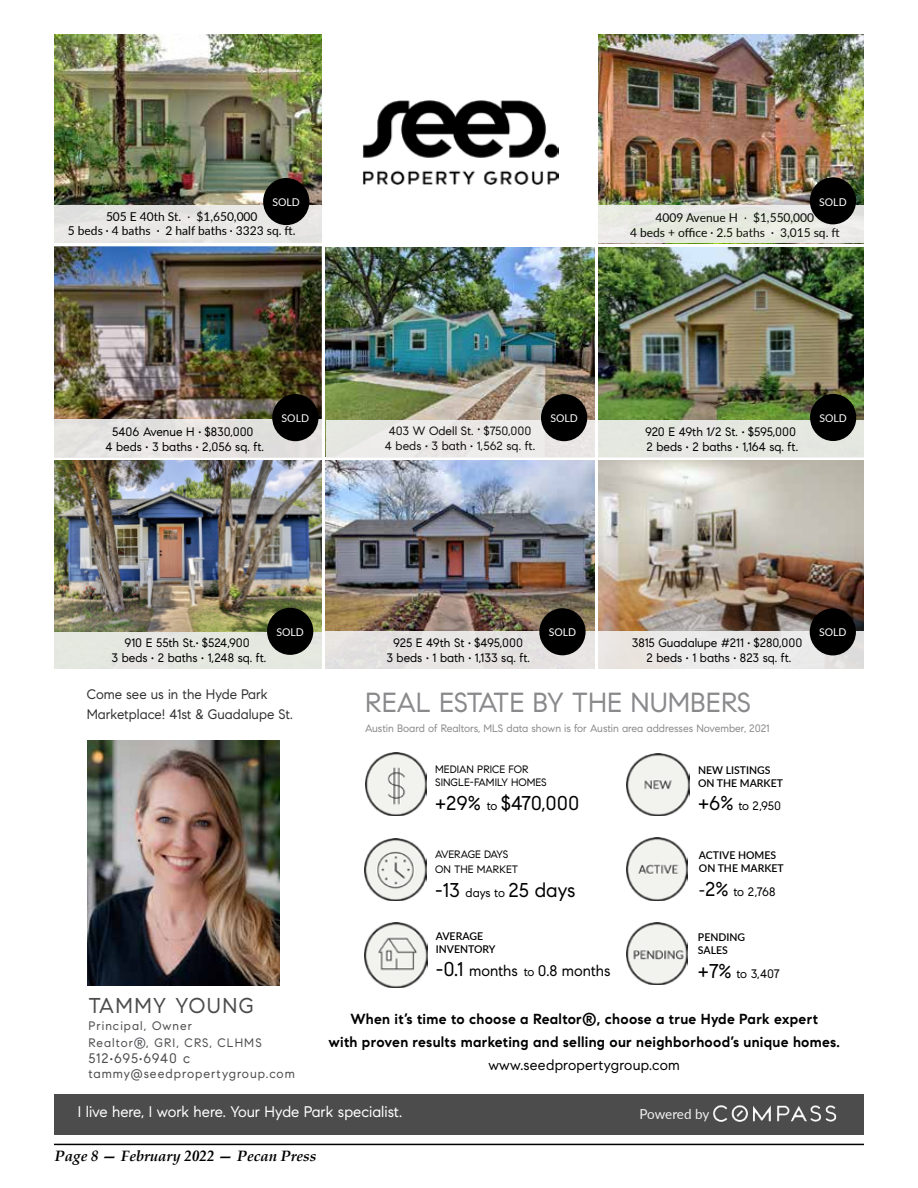
<style>
.page{position:relative;width:918px;height:1188px;background:#fff}
.page>*{position:absolute;margin:0;border:0;box-sizing:border-box;transform-origin:0 0}
.t1{font:27.45px "Compass Sans";color:#8a8a8d}
.t2{font:21.45px "Compass Sans";letter-spacing:.07em;color:#4b4c4b}
.t3{font:19.8px "Compass Sans";color:#000}
.t4{font:15.3px "Compass Sans";color:#fff}
.t5{font:15.3px "Compass Sans";letter-spacing:-.005em;color:#000}
.t6{font:italic 700 15px "Book Antiqua";color:#000}
.t7{font:700 14.55px/23px "Compass Sans";letter-spacing:.02em;color:#000;text-align:center}
.t8{font:14.55px "Compass Sans";letter-spacing:.02em;color:#000}
.t9{font:13.8px/19.8px "Compass Sans";color:#333}
.t10{font:13.8px "Compass Sans";letter-spacing:.055em;color:#4b4c4b}
.t11{font:13.8px "Lato";letter-spacing:-.005em;color:#f1f1f1}
.t12{font:12.6px "Compass Sans";letter-spacing:.08em;color:#4b4c4b}
.t13{font:12.15px/14.7px "Compass Sans";color:#000;text-align:center}
.t14{font:12.15px/14.7px "Lato";color:#000;text-align:center}
.t15{font:12.15px/16.8px "Compass Sans";letter-spacing:.09em;color:#4b4c4b}
.t16{font:12px/14.7px "Compass Sans";color:#000;text-align:center}
.t17{font:600 10.65px/12.9px "Lato";color:#000}
.t18{font:10.65px "Compass Sans";color:#8a8a8d}
.t19{font:10.65px/12.9px "Compass Sans";color:#000}
.t20{font:10.65px "Lato";color:#fff}
.s1{color:#4b4f54}
.s2{font-size:12.15px}
.s3{font-size:19.8px}
.s4{font-size:16.8px}
</style>
<div class="page">
<hr style="left:54px;top:1144px;width:810px;height:1px;background:#000">
<div style="left:54px;top:1094px;width:810px;height:41px;background:#4b4c4b"></div>
<img style="left:363px;top:100px;width:195px;height:84px">
<img style="left:326px;top:247px;width:268px;height:173px">
<img style="left:325px;top:461px;width:269px;height:171px">
<div style="left:325px;top:632px;width:269px;height:37px;background:#e5e2e1"></div>
<img style="left:54px;top:461px;width:267px;height:171px">
<div style="left:54px;top:632px;width:267px;height:37px;background:#e4e8e0"></div>
<div style="left:539px;top:608px;width:47px;height:47px;background:#000;border-radius:50%"></div>
<img style="left:365px;top:838px;width:61px;height:63px">
<img style="left:365px;top:752px;width:61px;height:64px">
<img style="left:364px;top:923px;width:63px;height:64px">
<img style="left:626px;top:753px;width:63px;height:63px">
<img style="left:626px;top:838px;width:62px;height:62px">
<img style="left:626px;top:923px;width:62px;height:62px">
<img style="left:713px;top:1105px;width:124px;height:17px">
<img style="left:88px;top:741px;width:192px;height:245px">
<img style="left:54px;top:246px;width:268px;height:173px">
<div style="left:54px;top:419px;width:268px;height:39px;background:#e5e2e0"></div>
<div style="left:272px;top:394px;width:46px;height:47px;background:#000;border-radius:50%"></div>
<div style="left:326px;top:420px;width:268px;height:38px;background:#ecebea"></div>
<img style="left:54px;top:35px;width:268px;height:170px">
<div style="left:54px;top:205px;width:268px;height:37px;background:#e8e7e5"></div>
<div style="left:263px;top:178px;width:46px;height:47px;background:#000;border-radius:50%"></div>
<div style="left:267px;top:608px;width:46px;height:47px;background:#000;border-radius:50%"></div>
<img style="left:598px;top:35px;width:266px;height:171px">
<div style="left:598px;top:206px;width:266px;height:37px;background:#e7e9e1"></div>
<div style="left:541px;top:394px;width:46px;height:47px;background:#000;border-radius:50%"></div>
<img style="left:598px;top:247px;width:266px;height:174px">
<div style="left:598px;top:421px;width:266px;height:37px;background:#e4e7e0"></div>
<div style="left:810px;top:394px;width:46px;height:47px;background:#000;border-radius:50%"></div>
<div style="left:810px;top:177px;width:46px;height:47px;background:#000;border-radius:50%"></div>
<img style="left:598px;top:461px;width:266px;height:171px">
<div style="left:598px;top:632px;width:266px;height:37px;background:#eae9e9"></div>
<div style="left:810px;top:608px;width:46px;height:47px;background:#000;border-radius:50%"></div>
<p class="t20" style="left:273px;top:194px;width:29px">SOLD</p>
<p class="t14" style="left:68px;top:208px;width:229px">505 E 40th St. . $1,650,000<br>5 beds <sup>.</sup> 4 baths <sup>.</sup> 2 half baths <sup>.</sup> 3323 sq. ft.</p>
<p class="t20" style="left:819px;top:195px;width:29px">SOLD</p>
<p class="t14" style="left:630px;top:210px;width:211px">4009 Avenue H . $1,550,000<br>4 beds + office <sup>.</sup> 2.5 baths <sup>.</sup> 3,015 sq. ft</p>
<p class="t20" style="left:282px;top:410px;width:29px">SOLD</p>
<p class="t13" style="left:105px;top:425px;width:160px">5406 Avenue H <sup>.</sup> $830,000<br>4 beds <sup>.</sup> 3 baths <sup>.</sup> 2,056 sq. ft.</p>
<p class="t16" style="left:385px;top:423px;width:152px">403 W Odell St. <sup>.</sup> $750,000<br>4 beds <sup>.</sup> 3 bath <sup>.</sup> 1,562 sq. ft.</p>
<p class="t20" style="left:550px;top:410px;width:29px">SOLD</p>
<p class="t13" style="left:645px;top:424px;width:155px;text-align:left">920 E 49th 1/2 St. <sup>.</sup> $595,000<br>2 beds <sup>.</sup> 2 baths <sup>.</sup> 1,164 sq. ft.</p>
<p class="t20" style="left:819px;top:410px;width:29px">SOLD</p>
<p class="t20" style="left:827px;top:412px;width:29px">SOLD</p>
<p class="t20" style="left:824px;top:413px;width:29px">SOLD</p>
<p class="t13" style="left:112px;top:636px;width:156px">910 E 55th St.<sup>.</sup> $524,900<br>3 beds <sup>.</sup> 2 baths <sup>.</sup> 1,248 sq. ft.</p>
<p class="t20" style="left:276px;top:624px;width:29px">SOLD</p>
<p class="t13" style="left:386px;top:636px;width:145px">925 E 49th St <sup>.</sup> $495,000<br>3 beds <sup>.</sup> 1 bath <sup>.</sup> 1,133 sq. ft.</p>
<p class="t20" style="left:549px;top:625px;width:29px">SOLD</p>
<p class="t13" style="left:632px;top:636px;width:172px">3815 Guadalupe #211 <sup>.</sup> $280,000<br>2 beds <sup>.</sup> 1 baths <sup>.</sup> 823 sq. ft.</p>
<p class="t20" style="left:819px;top:625px;width:29px">SOLD</p>
<p class="t20" style="left:822px;top:625px;width:29px">SOLD</p>
<p class="t9" style="left:87px;top:684px;width:208px">Come see us in the Hyde Park<br>Marketplace! 41st &amp; Guadalupe St.</p>
<h2 class="t2" style="left:88px;top:993px;width:167px">TAMMY YOUNG</h2>
<p class="t15" style="left:88px;top:1017px;width:175px">Principal, Owner<br>Realtor<span class="s1">®</span>, GRI, CRS, CLHMS</p>
<p class="t10" style="left:88px;top:1050px;width:103px">512<sup>.</sup>695<sup>.</sup>6940 c</p>
<p class="t12" style="left:88px;top:1066px;width:208px">tammy@seedpropertygroup.com</p>
<h1 class="t1" style="left:365px;top:686px;width:388px">REAL ESTATE BY THE NUMBERS</h1>
<p class="t18" style="left:365px;top:722px;width:406px">Austin Board of Realtors, MLS data shown is for Austin area addresses November, 2021</p>
<p class="t19" style="left:435px;top:763px;width:113px">MEDIAN PRICE FOR<br>SINGLE-FAMILY HOMES</p>
<h3 class="t3" style="left:435px;top:791px;width:146px">+29% <span class="s2">to</span> $470,000</h3>
<p class="t19" style="left:435px;top:847px;width:85px;line-height:14.7px">AVERAGE DAYS<br>ON THE MARKET</p>
<h3 class="t3" style="left:435px;top:878px;width:142px">-13 <span class="s2">days to</span> 25 days</h3>
<p class="t17" style="left:436px;top:929px;width:61px">AVERAGE<br>INVENTORY</p>
<p class="t5" style="left:436px;top:962px;width:176px"><span class="s3">-0.1</span> months <span class="s2">to</span> 0.8 months</p>
<p class="t17" style="left:698px;top:763px;width:86px">NEW LISTINGS<br>ON THE MARKET</p>
<p class="t13" style="left:698px;top:799px;width:84px"><span class="s3">+6%</span> to 2,950</p>
<p class="t17" style="left:699px;top:848px;width:86px">ACTIVE HOMES<br>ON THE MARKET</p>
<p class="t13" style="left:699px;top:884px;width:78px"><span class="s4">-</span><span class="s3">2%</span> to 2,768</p>
<p class="t17" style="left:698px;top:930px;width:49px">PENDING<br>SALES</p>
<p class="t13" style="left:698px;top:966px;width:83px"><span class="s3">+7%</span> to 3,407</p>
<p class="t7" style="left:328px;top:1007px;width:513px">When it’s time to choose a Realtor®, choose a true Hyde Park expert<br>with proven results marketing and selling our neighborhood’s unique homes.</p>
<p class="t8" style="left:488px;top:1056px;width:193px">www.seedpropertygroup.com</p>
<p class="t4" style="left:78px;top:1103px;width:326px">I live here, I work here. Your Hyde Park specialist.</p>
<p class="t6" style="left:55px;top:1147px;width:263px">Page 8 — February 2022 — Pecan Press</p>
<p class="t11" style="left:639px;top:1104px;width:72px">Powered by</p>
</div>
